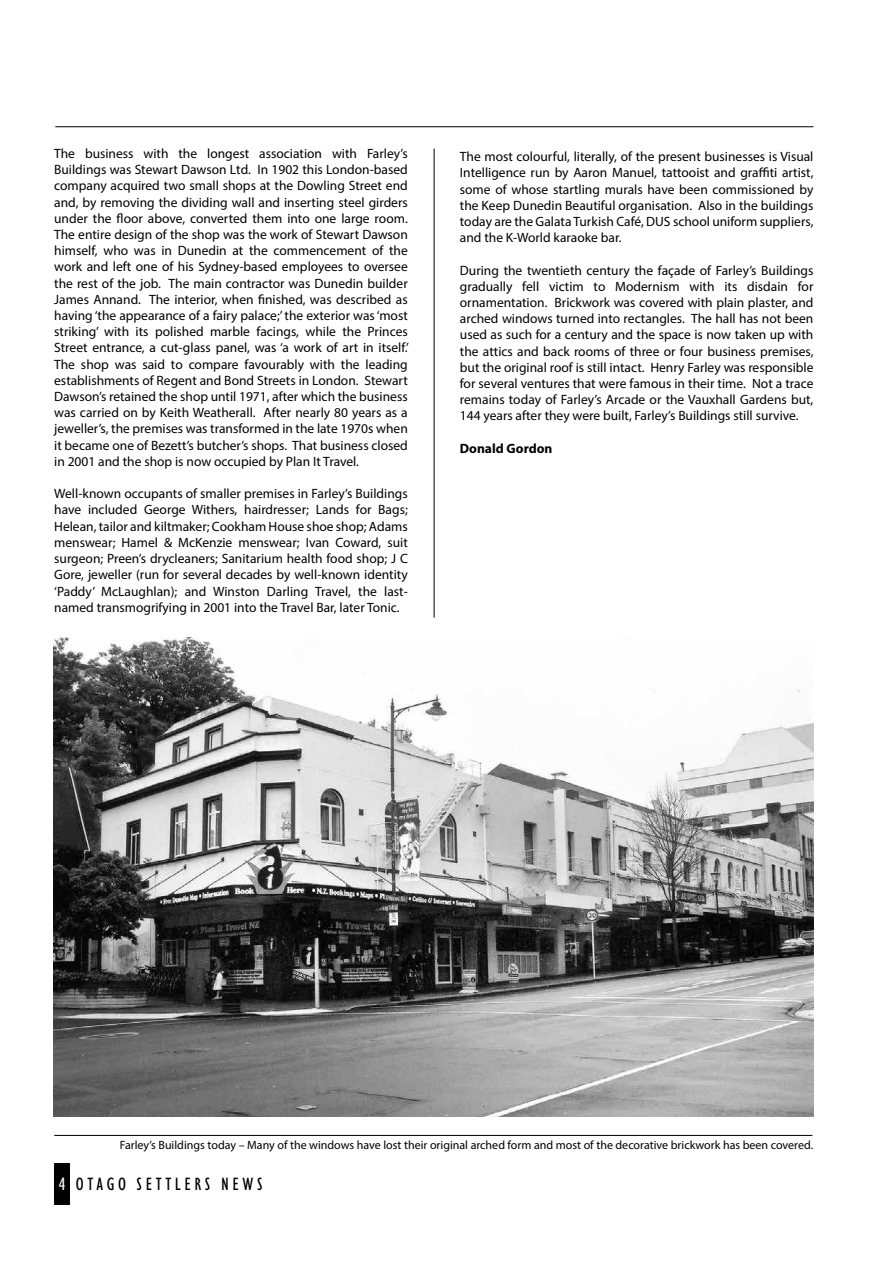
<style>
.page{position:relative;width:893px;height:1263px;background:#fff}
.page>*{position:absolute;margin:0;border:0;box-sizing:border-box;transform-origin:0 0}
.t1{font:condensed 18px "Humanist 521 BT";letter-spacing:.2em;color:#000}
.t2{font:13.5px/16.2px "Myriad Pro";color:#000;text-align:justify}
.t3{font:700 13.5px "Myriad Pro";color:#000}
.t4{font:12px "Myriad Pro";color:#000}
.s1{color:#fff}
</style>
<div class="page">
<img style="left:54px;top:637px;width:759px;height:480px">
<hr style="left:54px;top:1135px;width:758px;height:1px;background:#000">
<div style="left:54px;top:1164px;width:16px;height:41px;background:#000"></div>
<hr style="left:55px;top:126px;width:758px;height:1px;background:#000">
<hr style="left:434px;top:148px;width:1px;height:470px;background:#000">
<p class="t2" style="left:54px;top:145px;width:356px">The business with the longest association with Farley’s Buildings was Stewart Dawson Ltd. In 1902 this London-based company acquired two small shops at the Dowling Street end and, by removing the dividing wall and inserting steel girders under the floor above, converted them into one large room.<br>The entire design of the shop was the work of Stewart Dawson himself, who was in Dunedin at the commencement of the work and left one of his Sydney-based employees to oversee the rest of the job. The main contractor was Dunedin builder James Annand. The interior, when finished, was described as having ‘the appearance of a fairy palace;’ the exterior was ‘most striking’ with its polished marble facings, while the Princes Street entrance, a cut-glass panel, was ‘a work of art in itself.’ The shop was said to compare favourably with the leading establishments of Regent and Bond Streets in London. Stewart Dawson’s retained the shop until 1971, after which the business was carried on by Keith Weatherall. After nearly 80 years as a jeweller’s, the premises was transformed in the late 1970s when it became one of Bezett’s butcher’s shops. That business closed in 2001 and the shop is now occupied by Plan It Travel.</p>
<p class="t2" style="left:54px;top:485px;width:355px">Well-known occupants of smaller premises in Farley’s Buildings have included George Withers, hairdresser; Lands for Bags; Helean, tailor and kiltmaker; Cookham House shoe shop; Adams menswear; Hamel &amp; McKenzie menswear; Ivan Coward, suit surgeon; Preen’s drycleaners; Sanitarium health food shop; J C Gore, jeweller (run for several decades by well-known identity ‘Paddy’ McLaughlan); and Winston Darling Travel, the last&shy;named transmogrifying in 2001 into the Travel Bar, later Tonic.</p>
<p class="t2" style="left:460px;top:148px;width:355px">The most colourful, literally, of the present businesses is Visual Intelligence run by Aaron Manuel, tattooist and graffiti artist, some of whose startling murals have been commissioned by the Keep Dunedin Beautiful organisation. Also in the buildings today are the Galata Turkish Café, DUS school uniform suppliers, and the K-World karaoke bar.</p>
<p class="t2" style="left:460px;top:262px;width:355px">During the twentieth century the façade of Farley’s Buildings gradually fell victim to Modernism with its disdain for ornamentation. Brickwork was covered with plain plaster, and arched windows turned into rectangles. The hall has not been used as such for a century and the space is now taken up with the attics and back rooms of three or four business premises, but the original roof is still intact. Henry Farley was responsible for several ventures that were famous in their time. Not a trace remains today of Farley’s Arcade or the Vauxhall Gardens but, 144 years after they were built, Farley’s Buildings still survive.</p>
<p class="t3" style="left:460px;top:439px;width:94px">Donald Gordon</p>
<p class="t4" style="left:120px;top:1137px;width:695px">Farley’s Buildings today – Many of the windows have lost their original arched form and most of the decorative brickwork has been covered.</p>
<h1 class="t1" style="left:59px;top:1174px;width:206px"><span class="s1">4</span> OTAGO SETTLERS NEWS</h1>
</div>
